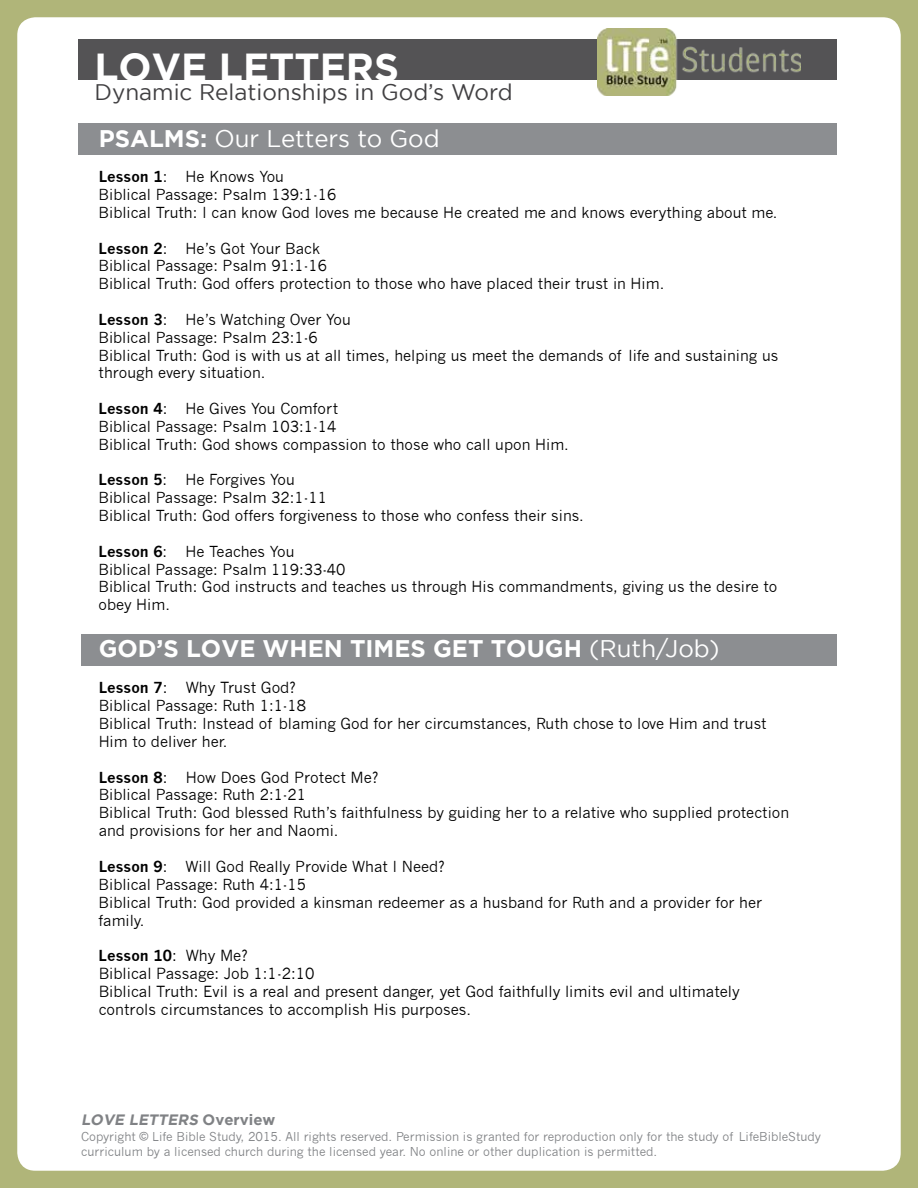
<style>
.page{position:relative;width:918px;height:1188px;background:#b0b579}
.page>*{position:absolute;margin:0;border:0;box-sizing:border-box;transform-origin:0 0}
.t1{font:700 39px "Gotham";color:#fff}
.t2{font:700 24px "Gotham";color:#fff}
.t3{font:24px "Gotham";color:#fff}
.t4{font:22.5px "Gotham";color:#414042}
.t5{font:15px/18px "News Gothic";color:#000}
.t6{font:italic 700 15px "Gotham";color:#808285}
.t7{font:14.85px/17.9px "News Gothic";color:#000}
.t8{font:700 14.85px "News Gothic";color:#000}
.t9{font:12px/14.4px "News Gothic";color:#808285}
.s1{font-weight:700}
.s2{font-weight:400}
.s3{font-weight:700;font-size:14.85px}
.s4{font-weight:400;font-size:15px}
.s5{font-style:normal}
</style>
<div class="page">
<div style="left:17px;top:17px;width:884px;height:1154px;background:#fff;border-radius:18px"></div>
<div style="left:79px;top:40px;width:758px;height:40px;background:#545355"></div>
<div style="left:81px;top:635px;width:756px;height:31px;background:#8c8e91"></div>
<div style="left:79px;top:123px;width:758px;height:31px;background:#8c8e91"></div>
<img style="left:598px;top:28px;width:203px;height:67px">
<h1 class="t1" style="left:94px;top:45px;width:306px">LOVE LETTERS</h1>
<h3 class="t4" style="left:94px;top:80px;width:420px">Dynamic Relationships in God’s Word</h3>
<h2 class="t3" style="left:99px;top:125px;width:343px"><span class="s1">PSALMS:</span> Our Letters to God</h2>
<p class="t7" style="left:99px;top:168px;width:680px"><span class="s1">Lesson 1</span>: He Knows You<br>Biblical Passage: Psalm 139:1-16<br>Biblical Truth: I can know God loves me because He created me and knows everything about me.</p>
<p class="t7" style="left:99px;top:239px;width:567px"><span class="s1">Lesson 2</span>: He’s Got Your Back<br>Biblical Passage: Psalm 91:1-16<br>Biblical Truth: God offers protection to those who have placed their trust in Him.</p>
<p class="t7" style="left:99px;top:311px;width:681px"><span class="s1">Lesson 3</span>: He’s Watching Over You<br>Biblical Passage: Psalm 23:1-6<br>Biblical Truth: God is with us at all times, helping us meet the demands of life and sustaining us through every situation.</p>
<p class="t7" style="left:99px;top:400px;width:472px"><span class="s1">Lesson 4</span>: He Gives You Comfort<br>Biblical Passage: Psalm 103:1-14<br>Biblical Truth: God shows compassion to those who call upon Him.</p>
<p class="t7" style="left:99px;top:471px;width:487px"><span class="s1">Lesson 5</span>: He Forgives You<br>Biblical Passage: Psalm 32:1-11<br>Biblical Truth: God offers forgiveness to those who confess their sins.</p>
<p class="t7" style="left:99px;top:542px;width:680px"><span class="s1">Lesson 6</span>: He Teaches You<br>Biblical Passage: Psalm 119:33-40<br>Biblical Truth: God instructs and teaches us through His commandments, giving us the desire to obey Him.</p>
<h2 class="t2" style="left:99px;top:635px;width:622px">GOD’S LOVE WHEN TIMES GET TOUGH <span class="s2">(Ruth/Job)</span></h2>
<p class="t5" style="left:99px;top:679px;width:199px"><span class="s3">Lesson 7</span>: Why Trust God?</p>
<p class="t7" style="left:99px;top:697px;width:670px">Biblical Passage: Ruth 1:1-18<br>Biblical Truth: Instead of blaming God for her circumstances, Ruth chose to love Him and trust<br>Him to deliver her.</p>
<p class="t5" style="left:99px;top:768px;width:281px"><span class="s3">Lesson 8</span>: How Does God Protect Me?</p>
<p class="t7" style="left:99px;top:786px;width:692px">Biblical Passage: Ruth 2:1-21<br>Biblical Truth: God blessed Ruth’s faithfulness by guiding her to a relative who supplied protection and provisions for her and Naomi.</p>
<p class="t7" style="left:99px;top:858px;width:665px"><span class="s1">Lesson 9</span>: Will God Really Provide What I Need?<br>Biblical Passage: Ruth 4:1-15<br>Biblical Truth: God provided a kinsman redeemer as a husband for Ruth and a provider for her family.</p>
<p class="t8" style="left:99px;top:947px;width:151px">Lesson 10<span class="s4">: Why Me?</span></p>
<p class="t5" style="left:99px;top:965px;width:643px">Biblical Passage: Job 1:1-2:10<br>Biblical Truth: Evil is a real and present danger, yet God faithfully limits evil and ultimately controls circumstances to accomplish His purposes.</p>
<p class="t6" style="left:81px;top:1111px;width:196px">LOVE LETTERS <span class="s5">O v e r v i e w</span></p>
<p class="t9" style="left:81px;top:1130px;width:741px">Copyright © Life Bible Study, 2015. All rights reserved. Permission is granted for reproduction only for the study of LifeBibleStudy curriculum by a licensed church during the licensed year. No online or other duplication is permitted.</p>
</div>
